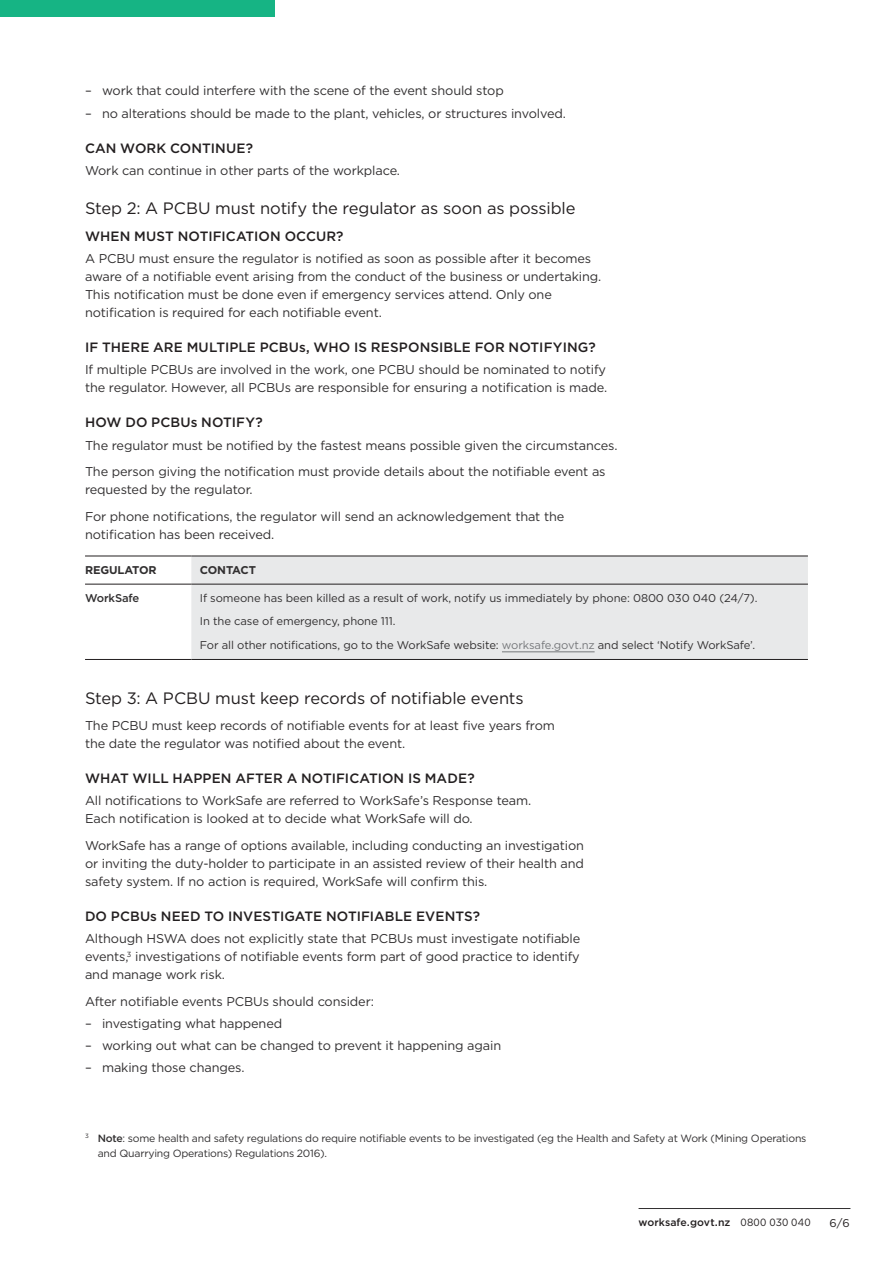
<style>
.page{position:relative;width:893px;height:1263px;background:#fff}
.page>*{position:absolute;margin:0;border:0;box-sizing:border-box;transform-origin:0 0}
.t1{font:16.5px "Gotham";letter-spacing:-.01em;color:#231f20}
.t2{font:500 13.5px "Gotham";letter-spacing:.005em;color:#231f20}
.t3{font:12.75px/18px "Gotham";letter-spacing:-.01em;color:#312f30}
.t4{font:11.25px/23.5px "Gotham";letter-spacing:-.01em;color:#312f30}
.t5{font:700 11.25px "Gotham";letter-spacing:-.01em;color:#312f30}
.t6{font:500 11.25px "Gotham";letter-spacing:-.01em;color:#312f30}
.t7{font:11.25px "Gotham";color:#231f20}
.t8{font:10.5px/15px "Gotham";letter-spacing:-.02em;color:#312f30}
.t9{font:500 10.5px "Gotham";letter-spacing:.005em;color:#231f20}
.s1{color:#76787b}
.s2{font-weight:500}
.s3{font-weight:400}
</style>
<div class="page">
<hr style="left:639px;top:1208px;width:211px;height:1px;background:#312f30">
<div style="left:0;top:0;width:274px;height:17px;background:#16b484"></div>
<div style="left:191px;top:557px;width:617px;height:102px;background:#e8e9ea"></div>
<hr style="left:85px;top:556px;width:106px;height:1px;background:#231f20">
<hr style="left:191px;top:556px;width:617px;height:1px;background:#231f20">
<hr style="left:85px;top:584px;width:106px;height:1px;background:#231f20">
<hr style="left:191px;top:584px;width:617px;height:1px;background:#231f20">
<hr style="left:85px;top:659px;width:106px;height:1px;background:#231f20">
<hr style="left:191px;top:659px;width:617px;height:1px;background:#231f20">
<hr style="left:502px;top:651px;width:93px;height:1px;background:#76787b">
<p class="t3" style="left:85px;top:82px;width:420px">– work that could interfere with the scene of the event should stop</p>
<p class="t3" style="left:85px;top:105px;width:482px">– no alterations should be made to the plant, vehicles, or structures involved.</p>
<p class="t2" style="left:85px;top:142px;width:170px">CAN WORK CONTINUE?</p>
<p class="t3" style="left:85px;top:162px;width:317px">Work can continue in other parts of the workplace.</p>
<p class="t1" style="left:85px;top:201px;width:492px">Step 2: A PCBU must notify the regulator as soon as possible</p>
<p class="t2" style="left:85px;top:230px;width:260px">WHEN MUST NOTIFICATION OCCUR?</p>
<p class="t3" style="left:85px;top:250px;width:518px">A PCBU must ensure the regulator is notified as soon as possible after it becomes aware of a notifiable event arising from the conduct of the business or undertaking.<br>This notification must be done even if emergency services attend. Only one notification is required for each notifiable event.</p>
<p class="t2" style="left:85px;top:341px;width:512px">IF THERE ARE MULTIPLE PCBUs, WHO IS RESPONSIBLE FOR NOTIFYING?</p>
<p class="t3" style="left:85px;top:361px;width:524px">If multiple PCBUs are involved in the work, one PCBU should be nominated to notify the regulator. However, all PCBUs are responsible for ensuring a notification is made.</p>
<p class="t2" style="left:85px;top:416px;width:179px">HOW DO PCBUs NOTIFY?</p>
<p class="t3" style="left:85px;top:432px;width:534px;line-height:26.5px">The regulator must be notified by the fastest means possible given the circumstances.<br>The person giving the notification must provide details about the notifiable event as</p>
<p class="t3" style="left:85px;top:477px;width:481px;line-height:26.5px">requested by the regulator.<br>For phone notifications, the regulator will send an acknowledgement that the</p>
<p class="t3" style="left:85px;top:526px;width:191px">notification has been received.</p>
<p class="t5" style="left:85px;top:564px;width:73px">REGULATOR</p>
<p class="t5" style="left:200px;top:564px;width:58px">CONTACT</p>
<p class="t6" style="left:85px;top:593px;width:56px">WorkSafe</p>
<p class="t4" style="left:200px;top:587px;width:559px">If someone has been killed as a result of work, notify us immediately by phone: 0800 030 040 (24/7).<br>In the case of emergency, phone 111.<br>For all other notifications, go to the WorkSafe website: <span class="s1">worksafe.govt.nz</span> and select ‘Notify WorkSafe’.</p>
<p class="t1" style="left:85px;top:690px;width:440px">Step 3: A PCBU must keep records of notifiable events</p>
<p class="t3" style="left:85px;top:717px;width:471px">The PCBU must keep records of notifiable events for at least five years from the date the regulator was notified about the event.</p>
<p class="t2" style="left:85px;top:772px;width:391px">WHAT WILL HAPPEN AFTER A NOTIFICATION IS MADE?</p>
<p class="t3" style="left:85px;top:792px;width:448px">All notifications to WorkSafe are referred to WorkSafe’s Response team.<br>Each notification is looked at to decide what WorkSafe will do.</p>
<p class="t3" style="left:85px;top:837px;width:500px;text-align:justify">WorkSafe has a range of options available, including conducting an investigation or inviting the duty-holder to participate in an assisted review of their health and safety system. If no action is required, WorkSafe will confirm this.</p>
<p class="t2" style="left:85px;top:910px;width:397px">DO PCBUs NEED TO INVESTIGATE NOTIFIABLE EVENTS?</p>
<p class="t3" style="left:85px;top:930px;width:497px;text-align:justify">Although HSWA does not explicitly state that PCBUs must investigate notifiable events,<sup>3</sup> investigations of notifiable events form part of good practice to identify and manage work risk.</p>
<p class="t3" style="left:85px;top:993px;width:290px">After notifiable events PCBUs should consider:</p>
<p class="t3" style="left:85px;top:1015px;width:199px">– investigating what happened</p>
<p class="t3" style="left:85px;top:1037px;width:418px">– working out what can be changed to prevent it happening again</p>
<p class="t3" style="left:85px;top:1059px;width:161px">– making those changes.</p>
<p class="t8" style="left:98px;top:1131px;width:710px;text-indent:-13px"><sup>3</sup> <span class="s2">Note</span>: some health and safety regulations do require notifiable events to be investigated (eg the Health and Safety at Work (Mining Operations and Quarrying Operations) Regulations 2016).</p>
<p class="t9" style="left:639px;top:1218px;width:174px">worksafe.govt.nz <span class="s3">0800 030 040</span></p>
<p class="t7" style="left:830px;top:1218px;width:22px">6/6</p>
</div>
